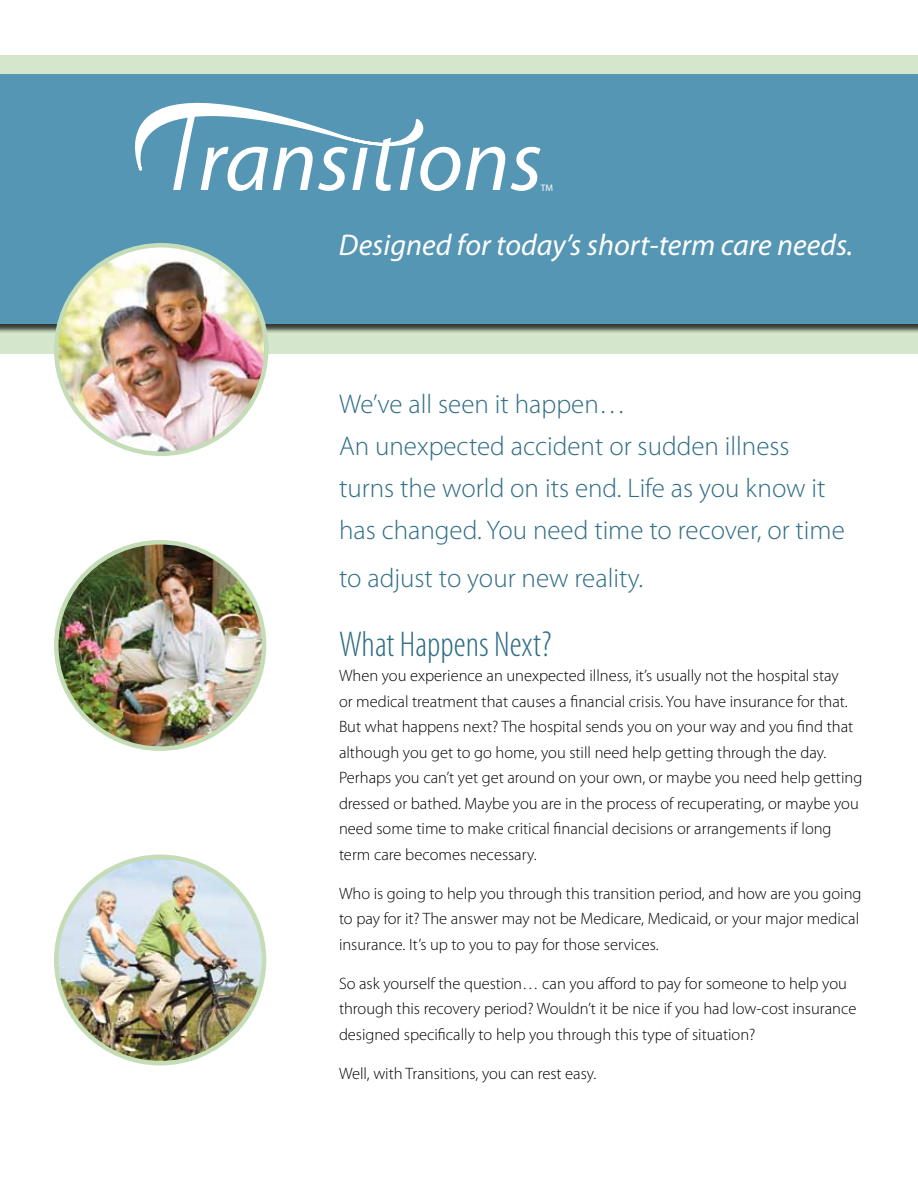
<style>
.page{position:relative;width:918px;height:1188px;background:#fff}
.page>*{position:absolute;margin:0;border:0;box-sizing:border-box;transform-origin:0 0}
.t1{font:300 condensed 36px "Myriad Pro";color:#2f6d85}
.t2{font:italic 30px "Myriad Pro";color:#fff}
.t3{font:300 27px/42px "Myriad Pro";color:#2f6d85}
.t4{font:300 16.5px/25.5px "Myriad Pro";color:#000}
.t5{font:9.45px "Myriad Pro";color:#fff}
</style>
<div class="page">
<div style="left:0;top:56px;width:918px;height:298px;background:#d4e6cb"></div>
<div style="left:0;top:75px;width:918px;height:258px;background:#000;opacity:.75"></div>
<div style="left:0;top:75px;width:918px;height:249px;background:#5696b5"></div>
<div style="left:48px;top:816px;width:261px;height:261px;border:16px solid #fff;border-radius:50%"></div>
<img style="left:56px;top:542px;width:208px;height:207px">
<img style="left:56px;top:857px;width:208px;height:206px">
<svg style="left:135px;top:103px;width:406px;height:88px"></svg>
<img style="left:56px;top:245px;width:210px;height:209px">
<p class="t5" style="left:541px;top:183px;width:14px">TM</p>
<h2 class="t2" style="left:339px;top:226px;width:516px">Designed for today’s short-term care needs.</h2>
<h3 class="t3" style="left:339px;top:384px;width:507px">We’ve all seen it happen…<br>An unexpected accident or sudden illness turns the world on its end. Life as you know it has changed. You need time to recover, or time</h3>
<h3 class="t3" style="left:339px;top:558px;width:306px">to adjust to your new reality.</h3>
<h1 class="t1" style="left:339px;top:625px;width:214px">What Happens Next?</h1>
<p class="t4" style="left:339px;top:663px;width:525px">When you experience an unexpected illness, it’s usually not the hospital stay<br>or medical treatment that causes a financial crisis. You have insurance for that.<br>But what happens next? The hospital sends you on your way and you find that although you get to go home, you still need help getting through the day.<br>Perhaps you can’t yet get around on your own, or maybe you need help getting dressed or bathed. Maybe you are in the process of recuperating, or maybe you need some time to make critical financial decisions or arrangements if long term care becomes necessary.</p>
<p class="t4" style="left:339px;top:881px;width:524px">Who is going to help you through this transition period, and how are you going to pay for it? The answer may not be Medicare, Medicaid, or your major medical insurance. It’s up to you to pay for those services.</p>
<p class="t4" style="left:339px;top:971px;width:519px">So ask yourself the question… can you afford to pay for someone to help you through this recovery period? Wouldn’t it be nice if you had low-cost insurance designed specifically to help you through this type of situation?</p>
<p class="t4" style="left:339px;top:1061px;width:259px">Well, with Transitions, you can rest easy.</p>
</div>
